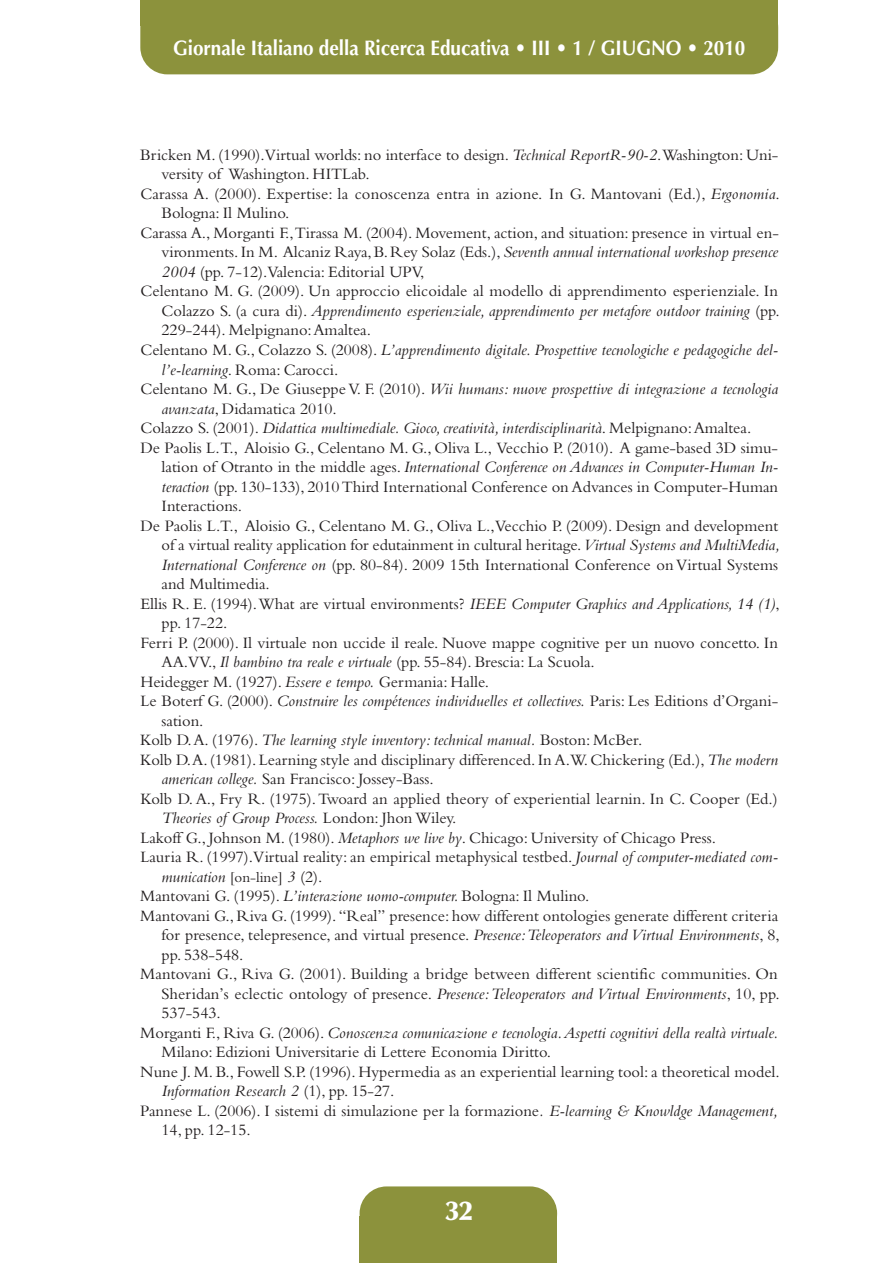
<style>
.page{position:relative;width:893px;height:1263px;background:#fff}
.page>*{position:absolute;margin:0;border:0;box-sizing:border-box;transform-origin:0 0}
.t1{font:900 27px "Optima";color:#fff}
.t2{font:700 21px "Optima";color:#fff;scale:.9 1}
.t3{font:16.5px "Bembo";color:#231f20}
.t4{font:italic 16.5px "Bembo";color:#231f20}
.s1{font-style:italic}
.s2{font-style:normal}
.s3{font-style:normal;font-size:15px}
</style>
<div class="page">
<div style="left:140px;top:1px;width:638px;height:73px;background:#8c923c;border-radius:27px"></div>
<div style="left:140px;top:0;width:638px;height:26px;background:#8c923c"></div>
<div style="left:360px;top:1216px;width:197px;height:47px;background:#8c923c"></div>
<div style="left:360px;top:1186px;width:197px;height:55px;background:#8c923c;border-radius:27px"></div>
<p class="t2" style="left:173px;top:40px;width:637px">Giornale Italiano della Ricerca Educativa • III • 1 / GIUGNO • 2010</p>
<p class="t3" style="left:140px;top:149px;width:640px">Bricken M. (1990).Virtual worlds: no interface to design. <span class="s1">Technical ReportR-90-2</span>.Washington: Uni-</p>
<p class="t3" style="left:162px;top:169px;width:210px">versity of Washington. HITLab.</p>
<p class="t3" style="left:140px;top:188px;width:641px">Carassa A. (2000). Expertise: la conoscenza entra in azione. In G. Mantovani (Ed.), <span class="s1">Ergonomia</span>.</p>
<p class="t3" style="left:162px;top:208px;width:129px">Bologna: Il Mulino.</p>
<p class="t3" style="left:140px;top:227px;width:640px">Carassa A., Morganti F.,Tirassa M. (2004). Movement, action, and situation: presence in virtual en-</p>
<p class="t3" style="left:162px;top:247px;width:618px">vironments. In M. Alcaniz Raya, B. Rey Solaz (Eds.), <span class="s1">Seventh annual international workshop presence</span></p>
<p class="t3" style="left:162px;top:266px;width:264px"><span class="s1">2004</span> (pp. 7-12).Valencia: Editorial UPV,</p>
<p class="t3" style="left:140px;top:286px;width:639px">Celentano M. G. (2009). Un approccio elicoidale al modello di apprendimento esperienziale. In</p>
<p class="t4" style="left:162px;top:305px;width:620px"><span class="s2">Colazzo S. (a cura di).</span> Apprendimento esperienziale, apprendimento per metafore outdoor training <span class="s2">(pp.</span></p>
<p class="t3" style="left:162px;top:325px;width:211px">229-244). Melpignano: Amaltea.</p>
<p class="t4" style="left:140px;top:344px;width:639px"><span class="s2">Celentano M. G., Colazzo S. (2008).</span> L’apprendimento digitale. Prospettive tecnologiche e pedagogiche del-</p>
<p class="t3" style="left:162px;top:364px;width:178px"><span class="s1">l’e-learning</span>. Roma: Carocci.</p>
<p class="t4" style="left:140px;top:383px;width:639px"><span class="s2">Celentano M. G., De Giuseppe V. F. (2010).</span> Wii humans: nuove prospettive di integrazione a tecnologia</p>
<p class="t3" style="left:162px;top:403px;width:177px"><span class="s1">avanzata</span>, Didamatica 2010.</p>
<p class="t4" style="left:140px;top:422px;width:612px"><span class="s2">Colazzo S. (2001).</span> Didattica multimediale. Gioco, creatività, interdisciplinarità<span class="s2">. Melpignano: Amaltea.</span></p>
<p class="t3" style="left:140px;top:442px;width:639px">De Paolis L.T., Aloisio G., Celentano M. G., Oliva L., Vecchio P. (2010). A game-based 3D simu-</p>
<p class="t4" style="left:162px;top:461px;width:618px"><span class="s2">lation of Otranto in the middle ages.</span> International Conference on Advances in Computer-Human In-</p>
<p class="t3" style="left:162px;top:481px;width:618px"><span class="s1">teraction</span> (pp. 130-133), 2010 Third International Conference on Advances in Computer-Human</p>
<p class="t3" style="left:162px;top:500px;width:82px">Interactions.</p>
<p class="t3" style="left:140px;top:520px;width:639px">De Paolis L.T., Aloisio G., Celentano M. G., Oliva L.,Vecchio P. (2009). Design and development</p>
<p class="t3" style="left:162px;top:539px;width:620px">of a virtual reality application for edutainment in cultural heritage. <span class="s1">Virtual Systems and MultiMedia,</span></p>
<p class="t3" style="left:162px;top:559px;width:618px"><span class="s1">International Conference on</span> (pp. 80-84). 2009 15th International Conference on Virtual Systems</p>
<p class="t3" style="left:162px;top:578px;width:110px">and Multimedia.</p>
<p class="t3" style="left:140px;top:598px;width:641px">Ellis R. E. (1994). What are virtual environments? <span class="s1">IEEE Computer Graphics and Applications, 14 (1)</span>,</p>
<p class="t3" style="left:162px;top:617px;width:67px">pp. 17-22.</p>
<p class="t3" style="left:140px;top:637px;width:639px">Ferri P. (2000). Il virtuale non uccide il reale. Nuove mappe cognitive per un nuovo concetto. In</p>
<p class="t3" style="left:162px;top:656px;width:435px">AA.VV., <span class="s1">Il bambino tra reale e virtuale</span> (pp. 55-84). Brescia: La Scuola.</p>
<p class="t3" style="left:140px;top:676px;width:350px">Heidegger M. (1927). <span class="s1">Essere e tempo.</span> Germania: Halle.</p>
<p class="t4" style="left:140px;top:695px;width:639px"><span class="s2">Le Boterf G. (2000).</span> Construire les compétences individuelles et collectives. <span class="s2">Paris: Les Editions d’Organi-</span></p>
<p class="t3" style="left:162px;top:715px;width:44px">sation.</p>
<p class="t4" style="left:140px;top:734px;width:503px"><span class="s2">Kolb D. A. (1976).</span> The learning style inventory: technical manual. <span class="s2">Boston: McBer.</span></p>
<p class="t3" style="left:140px;top:754px;width:639px">Kolb D.A. (1981). Learning style and disciplinary differenced. In A.W. Chickering (Ed.), <span class="s1">The modern</span></p>
<p class="t3" style="left:162px;top:773px;width:274px"><span class="s1">american college.</span> San Francisco: Jossey-Bass.</p>
<p class="t3" style="left:140px;top:793px;width:639px">Kolb D. A., Fry R. (1975). Twoard an applied theory of experiential learnin. In C. Cooper (Ed.)</p>
<p class="t4" style="left:162px;top:812px;width:296px">Theories of Group Process. <span class="s2">London: Jhon Wiley.</span></p>
<p class="t3" style="left:140px;top:832px;width:577px">Lakoff G., Johnson M. (1980). <span class="s1">Metaphors we live by</span>. Chicago: University of Chicago Press.</p>
<p class="t3" style="left:140px;top:851px;width:639px">Lauria R. (1997).Virtual reality: an empirical metaphysical testbed. <span class="s1">Journal of computer-mediated com-</span></p>
<p class="t4" style="left:162px;top:871px;width:162px">munication <span class="s3">[on-line]</span> 3 <span class="s2">(2).</span></p>
<p class="t3" style="left:140px;top:890px;width:450px">Mantovani G. (1995). <span class="s1">L’interazione uomo-computer.</span> Bologna: Il Mulino.</p>
<p class="t3" style="left:140px;top:910px;width:639px">Mantovani G., Riva G. (1999). “Real” presence: how different ontologies generate different criteria</p>
<p class="t3" style="left:162px;top:929px;width:620px">for presence, telepresence, and virtual presence. <span class="s1">Presence: Teleoperators and Virtual Environments</span>, 8,</p>
<p class="t3" style="left:162px;top:949px;width:84px">pp. 538-548.</p>
<p class="t3" style="left:140px;top:968px;width:639px">Mantovani G., Riva G. (2001). Building a bridge between different scientific communities. On</p>
<p class="t3" style="left:162px;top:988px;width:620px">Sheridan’s eclectic ontology of presence. <span class="s1">Presence: Teleoperators and Virtual Environments</span>, 10, pp.</p>
<p class="t3" style="left:162px;top:1007px;width:61px">537-543.</p>
<p class="t4" style="left:140px;top:1027px;width:639px"><span class="s2">Morganti F., Riva G. (2006).</span> Conoscenza comunicazione e tecnologia. Aspetti cognitivi della realtà virtuale.</p>
<p class="t3" style="left:162px;top:1046px;width:391px">Milano: Edizioni Universitarie di Lettere Economia Diritto.</p>
<p class="t3" style="left:140px;top:1066px;width:641px">Nune J. M. B., Fowell S.P. (1996). Hypermedia as an experiential learning tool: a theoretical model.</p>
<p class="t4" style="left:162px;top:1085px;width:235px">Information Research 2 <span class="s2">(1), pp. 15-27.</span></p>
<p class="t3" style="left:140px;top:1105px;width:639px">Pannese L. (2006). I sistemi di simulazione per la formazione<span class="s1">. E-learning &amp; Knowldge Management,</span></p>
<p class="t3" style="left:162px;top:1124px;width:91px">14, pp. 12-15.</p>
<p class="t1" style="left:445px;top:1200px;width:28px">32</p>
</div>
